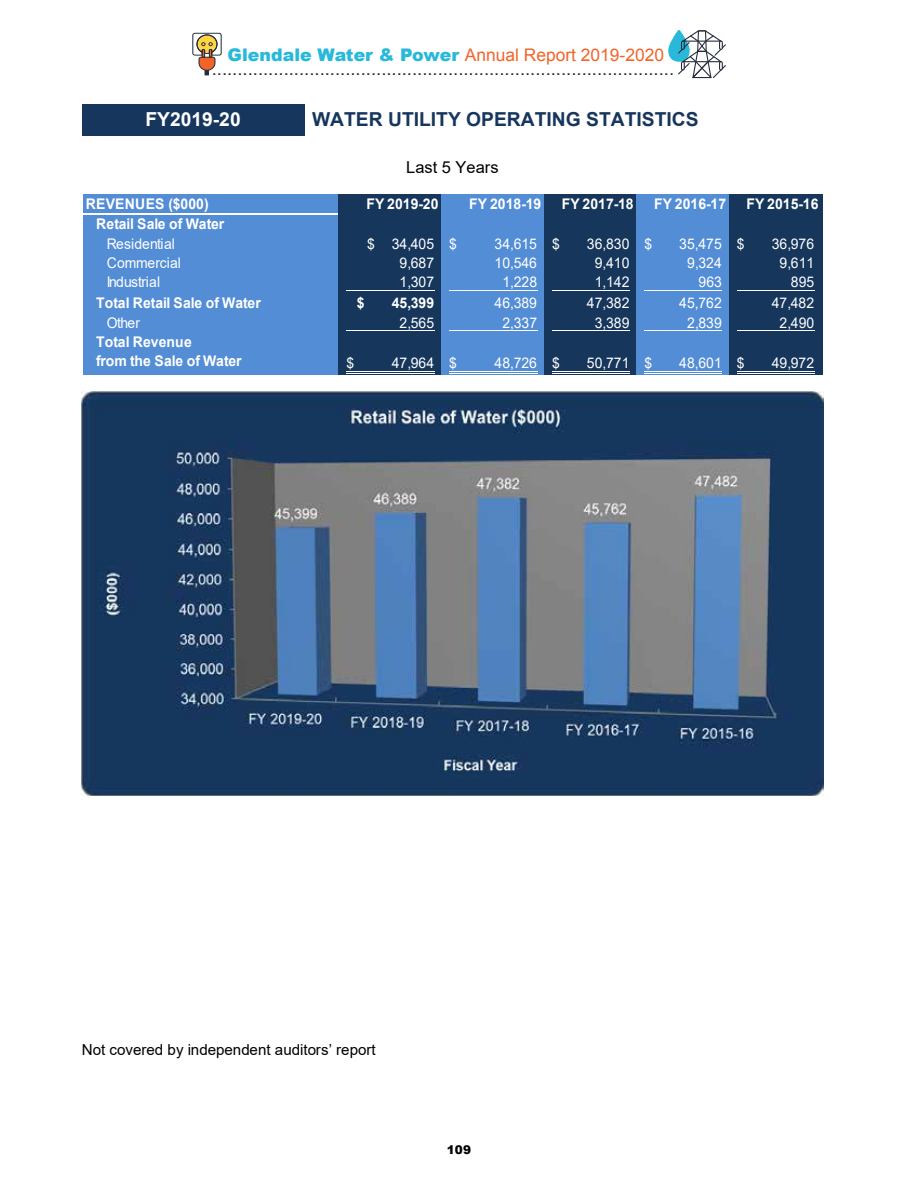
<style>
.page{position:relative;width:918px;height:1188px;background:#fff}
.page>*{position:absolute;margin:0;border:0;box-sizing:border-box;transform-origin:0 0}
.t1{font:700 19.2px "Arial";color:#17365d}
.t2{font:700 19.2px "Arial";color:#fff}
.t3{font:18.45px "Arial";color:#232c3b}
.t4{font:17.4px "Arial";color:#f26328}
.t5{font:16.5px "Arial";letter-spacing:.005em;color:#000}
.t6{font:15.15px "Arial";color:#000}
.t7{font:14.7px/19.4px "Arial";letter-spacing:.005em;color:#fff;text-align:center;scale:.95 1}
.t8{font:700 14.7px/19.4px "Arial";letter-spacing:.005em;color:#fff;scale:.95 1}
.t9{font:900 12px "Arial";color:#000}
.s1{font-weight:900;color:#28b9da}
.s2{font-weight:400}
</style>
<div class="page">
<div style="left:83px;top:194px;width:256px;height:181px;background:#538dd5"></div>
<hr style="left:82px;top:213px;width:740px;height:2px;background:#fff">
<div style="left:339px;top:194px;width:103px;height:181px;background:#16365c"></div>
<div style="left:441px;top:194px;width:104px;height:181px;background:#538dd5"></div>
<div style="left:544px;top:194px;width:94px;height:181px;background:#16365c"></div>
<div style="left:637px;top:194px;width:93px;height:181px;background:#538dd5"></div>
<div style="left:729px;top:194px;width:93px;height:181px;background:#16365c"></div>
<hr style="left:346px;top:290px;width:88px;height:1px;background:#fff">
<hr style="left:449px;top:290px;width:88px;height:1px;background:#fff">
<hr style="left:552px;top:290px;width:78px;height:1px;background:#fff">
<hr style="left:644px;top:290px;width:78px;height:1px;background:#fff">
<hr style="left:737px;top:290px;width:77px;height:1px;background:#fff">
<hr style="left:346px;top:330px;width:88px;height:1px;background:#fff">
<hr style="left:449px;top:330px;width:88px;height:1px;background:#fff">
<hr style="left:552px;top:330px;width:78px;height:1px;background:#fff">
<hr style="left:644px;top:330px;width:78px;height:1px;background:#fff">
<hr style="left:737px;top:330px;width:77px;height:1px;background:#fff">
<hr style="left:346px;top:371px;width:88px;height:1px;background:#fff">
<hr style="left:346px;top:373px;width:88px;height:1px;background:#fff">
<hr style="left:449px;top:371px;width:88px;height:1px;background:#fff">
<hr style="left:449px;top:373px;width:88px;height:1px;background:#fff">
<hr style="left:552px;top:371px;width:78px;height:1px;background:#fff">
<hr style="left:552px;top:373px;width:78px;height:1px;background:#fff">
<hr style="left:644px;top:371px;width:78px;height:1px;background:#fff">
<hr style="left:644px;top:373px;width:78px;height:1px;background:#fff">
<hr style="left:737px;top:371px;width:77px;height:1px;background:#fff">
<hr style="left:737px;top:373px;width:77px;height:1px;background:#fff">
<svg style="left:192px;top:33px;width:30px;height:42px"></svg>
<svg style="left:668px;top:30px;width:58px;height:48px"></svg>
<div style="left:82px;top:104px;width:222px;height:32px;background:#17365d"></div>
<img style="left:82px;top:391px;width:742px;height:405px">
<p class="t4" style="left:228px;top:43px;width:438px"><span class="s1">Glendale Water &amp; Power</span> Annual Report 2019-2020</p>
<p class="t3" style="left:212px;top:56px;width:464px">..........................................................................................</p>
<p class="t2" style="left:145px;top:107px;width:97px">FY2019-20</p>
<p class="t1" style="left:312px;top:107px;width:388px">WATER UTILITY OPERATING STATISTICS</p>
<p class="t5" style="left:406px;top:156px;width:94px">Last 5 Years</p>
<p class="t8" style="left:96px;top:194px;width:136px;line-height:20.2px;text-indent:-10px">REVENUES ($000)<br>Retail Sale of Water</p>
<p class="t7" style="left:107px;top:234px;width:80px;text-align:left">Residential<br>Commercial<br>Industrial</p>
<p class="t8" style="left:96px;top:294px;width:175px">Total Retail Sale of Water</p>
<p class="t7" style="left:107px;top:313px;width:37px">Other</p>
<p class="t8" style="left:96px;top:333px;width:155px">Total Revenue<br>from the Sale of Water</p>
<p class="t8" style="left:366px;top:195px;width:77px">FY 2019-20</p>
<p class="t7" style="left:400px;top:234px;width:38px;text-align:justify;text-indent:-32px">$ 34,405<br>9,687<br>1,307</p>
<p class="t8" style="left:469px;top:195px;width:77px">FY 2018-19</p>
<p class="t7" style="left:495px;top:234px;width:46px">34,615<br>10,546<br>1,228</p>
<p class="t7" style="left:495px;top:293px;width:46px">46,389<br>2,337</p>
<p class="t7" style="left:495px;top:353px;width:46px">48,726</p>
<p class="t8" style="left:562px;top:195px;width:77px">FY 2017-18</p>
<p class="t8" style="left:654px;top:195px;width:77px">FY 2016-17</p>
<p class="t7" style="left:449px;top:234px;width:10px">$</p>
<p class="t7" style="left:552px;top:234px;width:10px">$</p>
<p class="t7" style="left:587px;top:234px;width:46px">36,830<br>9,410<br>1,142</p>
<p class="t7" style="left:587px;top:293px;width:46px">47,382<br>3,389</p>
<p class="t7" style="left:552px;top:353px;width:10px">$</p>
<p class="t7" style="left:587px;top:353px;width:46px">50,771</p>
<p class="t7" style="left:644px;top:234px;width:10px">$</p>
<p class="t7" style="left:679px;top:234px;width:46px;text-align:right">35,475<br>9,324<br>963</p>
<p class="t7" style="left:679px;top:293px;width:46px">45,762<br>2,839</p>
<p class="t7" style="left:644px;top:353px;width:10px">$</p>
<p class="t7" style="left:679px;top:353px;width:46px">48,601</p>
<p class="t8" style="left:357px;top:294px;width:10px">$</p>
<p class="t8" style="left:392px;top:294px;width:46px;text-align:center">45,399<br><span class="s2">2,565</span></p>
<p class="t7" style="left:346px;top:353px;width:10px">$</p>
<p class="t7" style="left:392px;top:353px;width:46px">47,964</p>
<p class="t7" style="left:449px;top:353px;width:10px">$</p>
<p class="t8" style="left:746px;top:195px;width:77px">FY 2015-16</p>
<p class="t7" style="left:737px;top:234px;width:10px">$</p>
<p class="t7" style="left:772px;top:234px;width:46px;text-align:right">36,976<br>9,611<br>895</p>
<p class="t7" style="left:772px;top:293px;width:46px">47,482<br>2,490</p>
<p class="t7" style="left:737px;top:353px;width:10px">$</p>
<p class="t7" style="left:772px;top:353px;width:46px">49,972</p>
<p class="t6" style="left:82px;top:1040px;width:295px">Not covered by independent auditors’ report</p>
<p class="t9" style="left:447px;top:1141px;width:26px">109</p>
</div>
